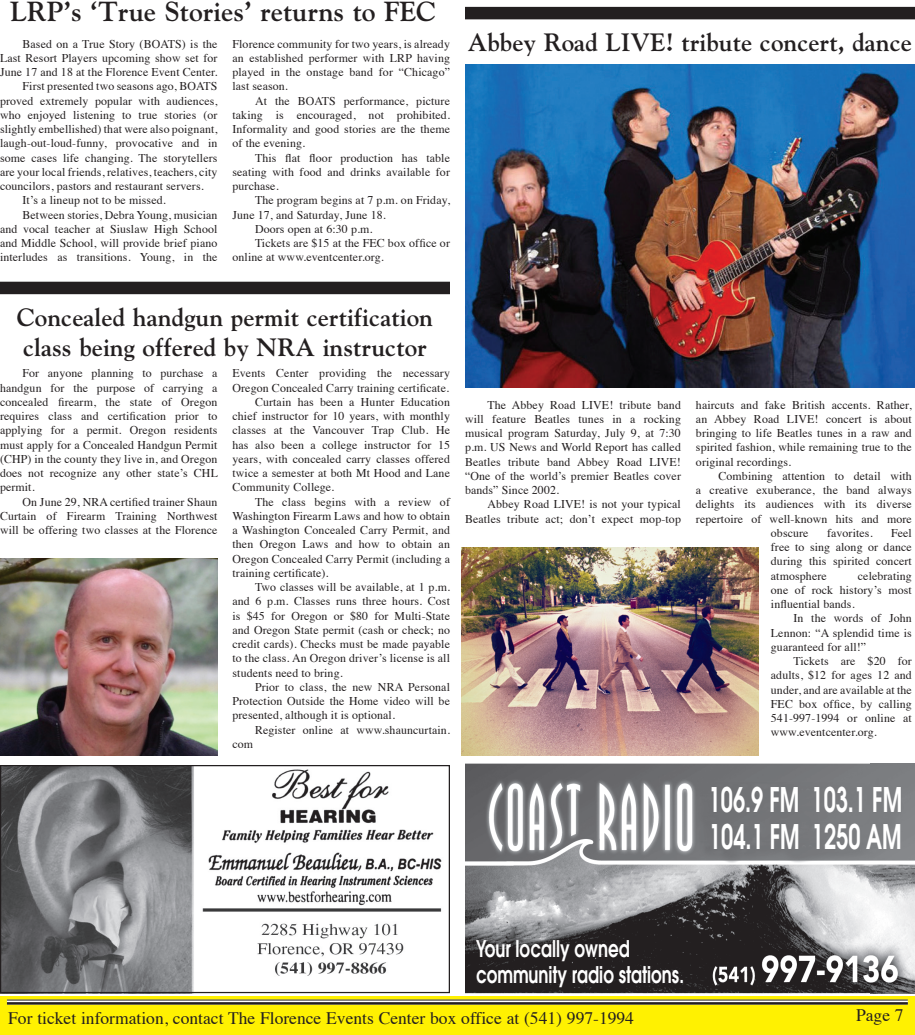
<style>
.page{position:relative;width:915px;height:1035px;background:#fff}
.page>*{position:absolute;margin:0;border:0;box-sizing:border-box;transform-origin:0 0}
.t1{font:600 33.75px/36.8px "Avant Garde";color:#fff;scale:.64 1}
.t2{font:700 27.5px "Goudy";color:#231f20}
.t3{font:700 25px/30px "Goudy";color:#231f20}
.t4{font:600 22.88px/26.1px "Avant Garde";color:#fff;scale:.73 1}
.t5{font:17.5px "Times";color:#231f20}
.t6{font:11.88px/14.2px "Times";letter-spacing:.01em;color:#231f20;text-align:justify}
</style>
<div class="page">
<div style="left:0;top:996px;width:914px;height:39px;background:#fff101"></div>
<div style="left:7px;top:1000px;width:900px;height:5px;background:#fff"></div>
<hr style="left:7px;top:1002px;width:900px;height:3px;background:#231f20">
<hr style="left:7px;top:1000px;width:900px;height:1px;background:#231f20">
<img style="left:2px;top:767px;width:440px;height:224px">
<div style="left:0;top:765px;width:450px;height:228px;border:1px solid #231f20"></div>
<div style="left:465px;top:7px;width:449px;height:12px;background:#231f20"></div>
<img style="left:465px;top:65px;width:449px;height:322px">
<img style="left:461px;top:547px;width:297px;height:208px">
<div style="left:0;top:282px;width:450px;height:12px;background:#231f20"></div>
<img style="left:0;top:558px;width:217px;height:197px">
<img style="left:465px;top:764px;width:449px;height:229px">
<h2 class="t2" style="left:10px;top:-5px;width:427px">LRP’s ‘True Stories’ returns to FEC</h2>
<p class="t6" style="left:22px;top:36px;width:196px">Based on a True Story (BOATS) is the</p>
<p class="t6" style="left:0;top:50px;width:219px">Last Resort Players upcoming show set for</p>
<p class="t6" style="left:0;top:64px;width:219px">June 17 and 18 at the Florence Event Center.</p>
<p class="t6" style="left:22px;top:78px;width:196px">First presented two seasons ago, BOATS</p>
<p class="t6" style="left:0;top:93px;width:219px">proved extremely popular with audiences,</p>
<p class="t6" style="left:0;top:107px;width:219px">who enjoyed listening to true stories (or</p>
<p class="t6" style="left:0;top:121px;width:219px">slightly embellished) that were also poignant,</p>
<p class="t6" style="left:0;top:135px;width:219px">laugh-out-loud-funny, provocative and in</p>
<p class="t6" style="left:0;top:150px;width:219px">some cases life changing. The storytellers</p>
<p class="t6" style="left:0;top:164px;width:219px">are your local friends, relatives, teachers, city</p>
<p class="t6" style="left:0;top:178px;width:205px">councilors, pastors and restaurant servers.</p>
<p class="t6" style="left:22px;top:192px;width:145px">It’s a lineup not to be missed.</p>
<p class="t6" style="left:22px;top:207px;width:196px">Between stories, Debra Young, musician</p>
<p class="t6" style="left:0;top:221px;width:219px">and vocal teacher at Siuslaw High School</p>
<p class="t6" style="left:0;top:235px;width:219px">and Middle School, will provide brief piano</p>
<p class="t6" style="left:0;top:249px;width:219px">interludes as transitions. Young, in the</p>
<p class="t6" style="left:232px;top:36px;width:219px">Florence community for two years, is already an established performer with LRP having played in the onstage band for “Chicago” last season.</p>
<p class="t6" style="left:232px;top:93px;width:219px;text-indent:23px">At the BOATS performance, picture taking is encouraged, not prohibited.<br>Informality and good stories are the theme of the evening.</p>
<p class="t6" style="left:232px;top:150px;width:219px;text-indent:23px">This flat floor production has table seating with food and drinks available for purchase.</p>
<p class="t6" style="left:255px;top:192px;width:196px">The program begins at 7 p.m. on Friday,</p>
<p class="t6" style="left:232px;top:207px;width:155px">June 17, and Saturday, June 18.</p>
<p class="t6" style="left:255px;top:221px;width:119px">Doors open at 6:30 p.m.</p>
<p class="t6" style="left:255px;top:235px;width:196px">Tickets are $15 at the FEC box office or</p>
<p class="t6" style="left:232px;top:249px;width:153px">online at www.eventcenter.org.</p>
<h3 class="t3" style="left:467px;top:27px;width:445px">Abbey Road LIVE! tribute concert, dance</h3>
<h3 class="t3" style="left:17px;top:302px;width:417px">Concealed handgun permit certification class being offered by NRA instructor</h3>
<p class="t6" style="left:0;top:365px;width:219px;text-indent:22px">For anyone planning to purchase a handgun for the purpose of carrying a concealed firearm, the state of Oregon requires class and certification prior to applying for a permit. Oregon residents must apply for a Concealed Handgun Permit (CHP) in the county they live in, and Oregon does not recognize any other state’s CHL permit.</p>
<p class="t6" style="left:0;top:494px;width:219px;text-indent:22px">On June 29, NRA certified trainer Shaun Curtain of Firearm Training Northwest will be offering two classes at the Florence</p>
<p class="t6" style="left:232px;top:365px;width:219px">Events Center providing the necessary</p>
<p class="t6" style="left:232px;top:380px;width:218px">Oregon Concealed Carry training certificate.</p>
<p class="t6" style="left:255px;top:394px;width:196px">Curtain has been a Hunter Education</p>
<p class="t6" style="left:232px;top:408px;width:219px">chief instructor for 10 years, with monthly</p>
<p class="t6" style="left:232px;top:422px;width:219px">classes at the Vancouver Trap Club. He</p>
<p class="t6" style="left:232px;top:437px;width:219px">has also been a college instructor for 15</p>
<p class="t6" style="left:232px;top:451px;width:219px">years, with concealed carry classes offered</p>
<p class="t6" style="left:232px;top:465px;width:219px">twice a semester at both Mt Hood and Lane</p>
<p class="t6" style="left:232px;top:479px;width:103px">Community College.</p>
<p class="t6" style="left:255px;top:494px;width:196px">The class begins with a review of</p>
<p class="t6" style="left:232px;top:508px;width:219px">Washington Firearm Laws and how to obtain</p>
<p class="t6" style="left:232px;top:522px;width:219px">a Washington Concealed Carry Permit, and</p>
<p class="t6" style="left:232px;top:536px;width:219px">then Oregon Laws and how to obtain an</p>
<p class="t6" style="left:232px;top:551px;width:219px">Oregon Concealed Carry Permit (including a</p>
<p class="t6" style="left:232px;top:565px;width:98px">training certificate).</p>
<p class="t6" style="left:255px;top:579px;width:196px">Two classes will be available, at 1 p.m.</p>
<p class="t6" style="left:232px;top:593px;width:219px">and 6 p.m. Classes runs three hours. Cost</p>
<p class="t6" style="left:232px;top:608px;width:219px">is $45 for Oregon or $80 for Multi-State</p>
<p class="t6" style="left:232px;top:622px;width:219px">and Oregon State permit (cash or check; no</p>
<p class="t6" style="left:232px;top:636px;width:219px">credit cards). Checks must be made payable</p>
<p class="t6" style="left:232px;top:650px;width:219px">to the class. An Oregon driver’s license is all</p>
<p class="t6" style="left:232px;top:665px;width:112px">students need to bring.</p>
<p class="t6" style="left:255px;top:679px;width:196px">Prior to class, the new NRA Personal</p>
<p class="t6" style="left:232px;top:693px;width:219px">Protection Outside the Home video will be</p>
<p class="t6" style="left:232px;top:707px;width:164px">presented, although it is optional.</p>
<p class="t6" style="left:255px;top:722px;width:196px">Register online at www.shauncurtain.</p>
<p class="t6" style="left:232px;top:736px;width:22px">com</p>
<p class="t6" style="left:465px;top:396px;width:217px;text-indent:23px">The Abbey Road LIVE! tribute band will feature Beatles tunes in a rocking musical program Saturday, July 9, at 7:30 p.m. US News and World Report has called Beatles tribute band Abbey Road LIVE! “One of the world’s premier Beatles cover bands” Since 2002.</p>
<p class="t6" style="left:465px;top:496px;width:217px;text-align:right">Abbey Road LIVE! is not your typical<br>Beatles tribute act; don’t expect mop-top</p>
<p class="t6" style="left:695px;top:396px;width:217px">haircuts and fake British accents. Rather, an Abbey Road LIVE! concert is about bringing to life Beatles tunes in a raw and spirited fashion, while remaining true to the original recordings.</p>
<p class="t6" style="left:718px;top:468px;width:195px">Combining attention to detail with</p>
<p class="t6" style="left:695px;top:482px;width:217px">a creative exuberance, the band always</p>
<p class="t6" style="left:695px;top:496px;width:217px">delights its audiences with its diverse</p>
<p class="t6" style="left:695px;top:510px;width:217px">repertoire of well-known hits and more</p>
<p class="t6" style="left:770px;top:525px;width:39px">obscure</p>
<p class="t6" style="left:826px;top:525px;width:47px">favorites.</p>
<p class="t6" style="left:770px;top:525px;width:142px;text-indent:120px">Feel free to sing along or dance during this spirited concert atmosphere</p>
<p class="t6" style="left:770px;top:567px;width:142px;text-indent:87px">celebrating one of rock history’s most influential bands.</p>
<p class="t6" style="left:770px;top:610px;width:142px;text-indent:23px">In the words of John Lennon: “A splendid time is guaranteed for all!”</p>
<p class="t6" style="left:770px;top:653px;width:142px;text-indent:23px">Tickets are $20 for adults, $12 for ages 12 and under, and are available at the FEC box office, by calling 541-997-1994 or online at www.eventcenter.org.</p>
<h1 class="t1" style="left:708px;top:781px;width:303px">106.9 FM 103.1 FM<br>104.1 FM 1250 AM</h1>
<h3 class="t4" style="left:476px;top:935px;width:286px">Your locally owned community radio stations.</h3>
<h3 class="t5" style="left:8px;top:1002px;width:627px">For ticket information, contact The Florence Events Center box office at (541) 997-1994</h3>
<h3 class="t5" style="left:855px;top:999px;width:49px">Page 7</h3>
</div>
